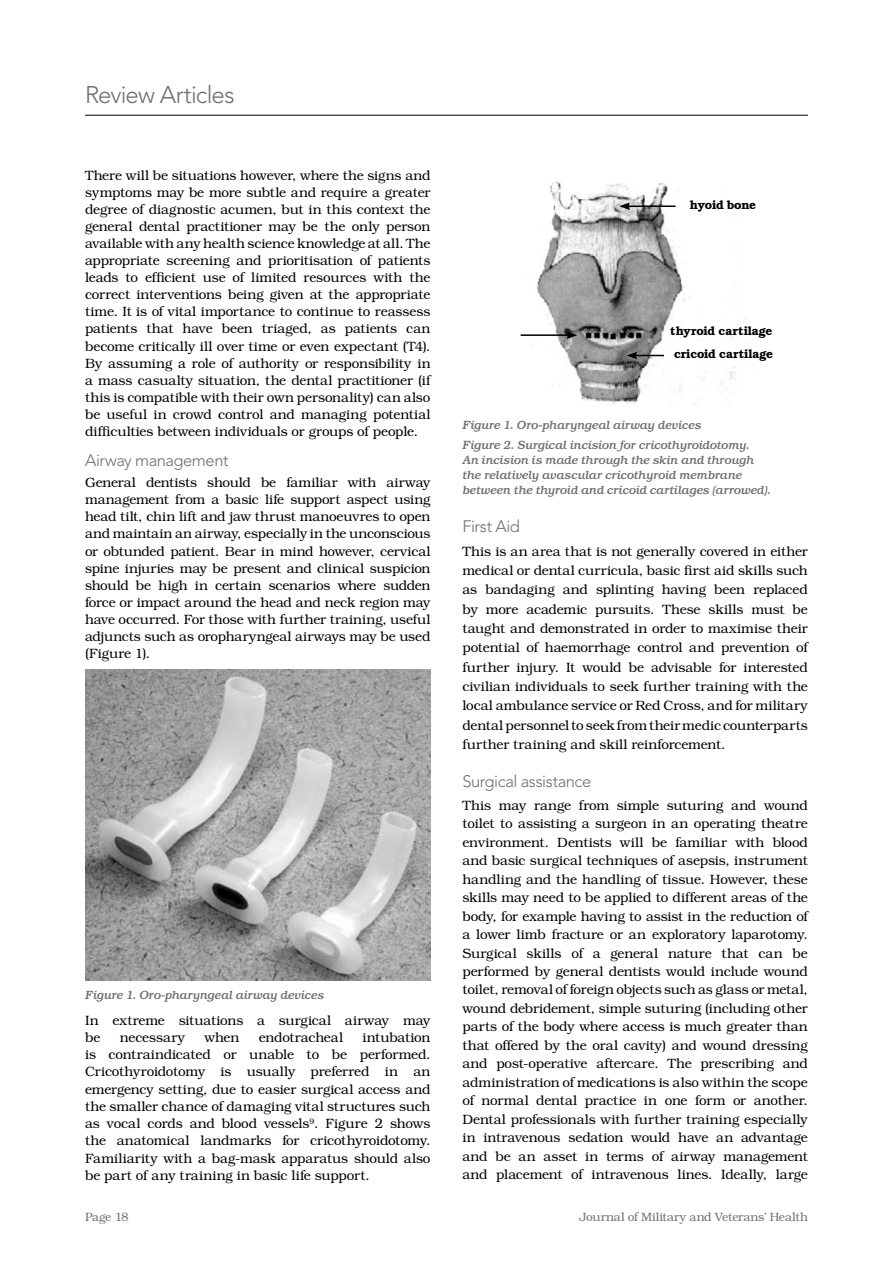
<style>
.page{position:relative;width:893px;height:1263px;background:#fff}
.page>*{position:absolute;margin:0;border:0;box-sizing:border-box;transform-origin:0 0}
.t1{font:300 24px "Avenir LT Std";letter-spacing:-.035em;color:#6d6f71}
.t2{font:300 16.5px "Avenir LT Std";letter-spacing:-.025em;color:#6d6f71}
.t3{font:300 13.5px/17.1px "Bookman Std";letter-spacing:-.005em;color:#000;text-align:justify}
.t4{font:italic 500 12px/15px "Bookman Std";letter-spacing:-.02em;color:#6d6f71}
.t5{font:300 12px "Bookman Std";letter-spacing:-.01em;color:#6d6f71}
.t6{font:600 12px/23.4px "Bookman Std";letter-spacing:-.01em;color:#000;text-align:center}
</style>
<div class="page">
<hr style="left:85px;top:115px;width:723px;height:1px;background:#000">
<img style="left:536px;top:181px;width:200px;height:223px">
<hr style="left:628px;top:205px;width:48px;height:2px;background:#000">
<svg style="left:619px;top:202px;width:11px;height:8px"></svg>
<svg style="left:627px;top:352px;width:37px;height:7px"></svg>
<hr style="left:521px;top:334px;width:48px;height:2px;background:#000">
<svg style="left:567px;top:331px;width:10px;height:8px"></svg>
<img style="left:85px;top:669px;width:346px;height:311px">
<h1 class="t1" style="left:85px;top:81px;width:151px">Review Articles</h1>
<p class="t3" style="left:85px;top:167px;width:347px">There will be situations however, where the signs and symptoms may be more subtle and require a greater degree of diagnostic acumen, but in this context the general dental practitioner may be the only person available with any health science knowledge at all. The appropriate screening and prioritisation of patients leads to efficient use of limited resources with the correct interventions being given at the appropriate time. It is of vital importance to continue to reassess patients that have been triaged, as patients can become critically ill over time or even expectant (T4).<br>By assuming a role of authority or responsibility in a mass casualty situation, the dental practitioner (if this is compatible with their own personality) can also be useful in crowd control and managing potential difficulties between individuals or groups of people.</p>
<p class="t2" style="left:85px;top:450px;width:145px">Airway management</p>
<p class="t3" style="left:85px;top:474px;width:347px">General dentists should be familiar with airway management from a basic life support aspect using head tilt, chin lift and jaw thrust manoeuvres to open and maintain an airway, especially in the unconscious or obtunded patient. Bear in mind however, cervical spine injuries may be present and clinical suspicion should be high in certain scenarios where sudden force or impact around the head and neck region may have occurred. For those with further training, useful adjuncts such as oropharyngeal airways may be used (Figure 1).</p>
<p class="t4" style="left:85px;top:987px;width:241px">Figure 1. Oro-pharyngeal airway devices</p>
<p class="t3" style="left:85px;top:1011px;width:347px">In extreme situations a surgical airway may be</p>
<p class="t3" style="left:85px;top:1029px;width:347px;text-indent:277px">intubation is contraindicated or unable to be performed.<br>Cricothyroidotomy is usually preferred in an emergency setting, due to easier surgical access and the smaller chance of damaging vital structures such as vocal cords and blood vessels<sup>9</sup>. Figure 2 shows the anatomical landmarks for cricothyroidotomy.<br>Familiarity with a bag-mask apparatus should also be part of any training in basic life support.</p>
<p class="t3" style="left:120px;top:1029px;width:67px">necessary</p>
<p class="t3" style="left:205px;top:1029px;width:36px">when</p>
<p class="t3" style="left:259px;top:1029px;width:86px">endotracheal</p>
<p class="t6" style="left:690px;top:193px;width:68px">hyoid bone</p>
<p class="t6" style="left:670px;top:319px;width:104px">thyroid cartilage cricoid cartilage</p>
<p class="t4" style="left:462px;top:415px;width:289px;line-height:19.2px">Figure 1. Oro-pharyngeal airway devices<br>Figure 2. Surgical incision for cricothyroidotomy.</p>
<p class="t4" style="left:462px;top:452px;width:310px">An incision is made through the skin and through the relatively avascular cricothyroid membrane between the thyroid and cricoid cartilages (arrowed).</p>
<p class="t2" style="left:462px;top:517px;width:59px">First Aid</p>
<p class="t3" style="left:462px;top:541px;width:347px;line-height:19.4px">This is an area that is not generally covered in either medical or dental curricula, basic first aid skills such as bandaging and splinting having been replaced by more academic pursuits. These skills must be taught and demonstrated in order to maximise their potential of haemorrhage control and prevention of further injury. It would be advisable for interested civilian individuals to seek further training with the local ambulance service or Red Cross, and for military dental personnel to seek from their medic counterparts further training and skill reinforcement.</p>
<p class="t2" style="left:462px;top:772px;width:130px">Surgical assistance</p>
<p class="t3" style="left:462px;top:796px;width:347px;line-height:18.5px">This may range from simple suturing and wound toilet to assisting a surgeon in an operating theatre environment. Dentists will be familiar with blood and basic surgical techniques of asepsis, instrument handling and the handling of tissue. However, these skills may need to be applied to different areas of the body, for example having to assist in the reduction of a lower limb fracture or an exploratory laparotomy.<br>Surgical skills of a general nature that can be performed by general dentists would include wound toilet, removal of foreign objects such as glass or metal, wound debridement, simple suturing (including other parts of the body where access is much greater than that offered by the oral cavity) and wound dressing and post-operative aftercare. The prescribing and administration of medications is also within the scope of normal dental practice in one form or another.<br>Dental professionals with further training especially in intravenous sedation would have an advantage and be an asset in terms of airway management and placement of intravenous lines. Ideally, large</p>
<p class="t5" style="left:85px;top:1210px;width:45px">Page 18</p>
<p class="t5" style="left:580px;top:1210px;width:230px">Journal of Military and Veterans’ Health</p>
</div>
